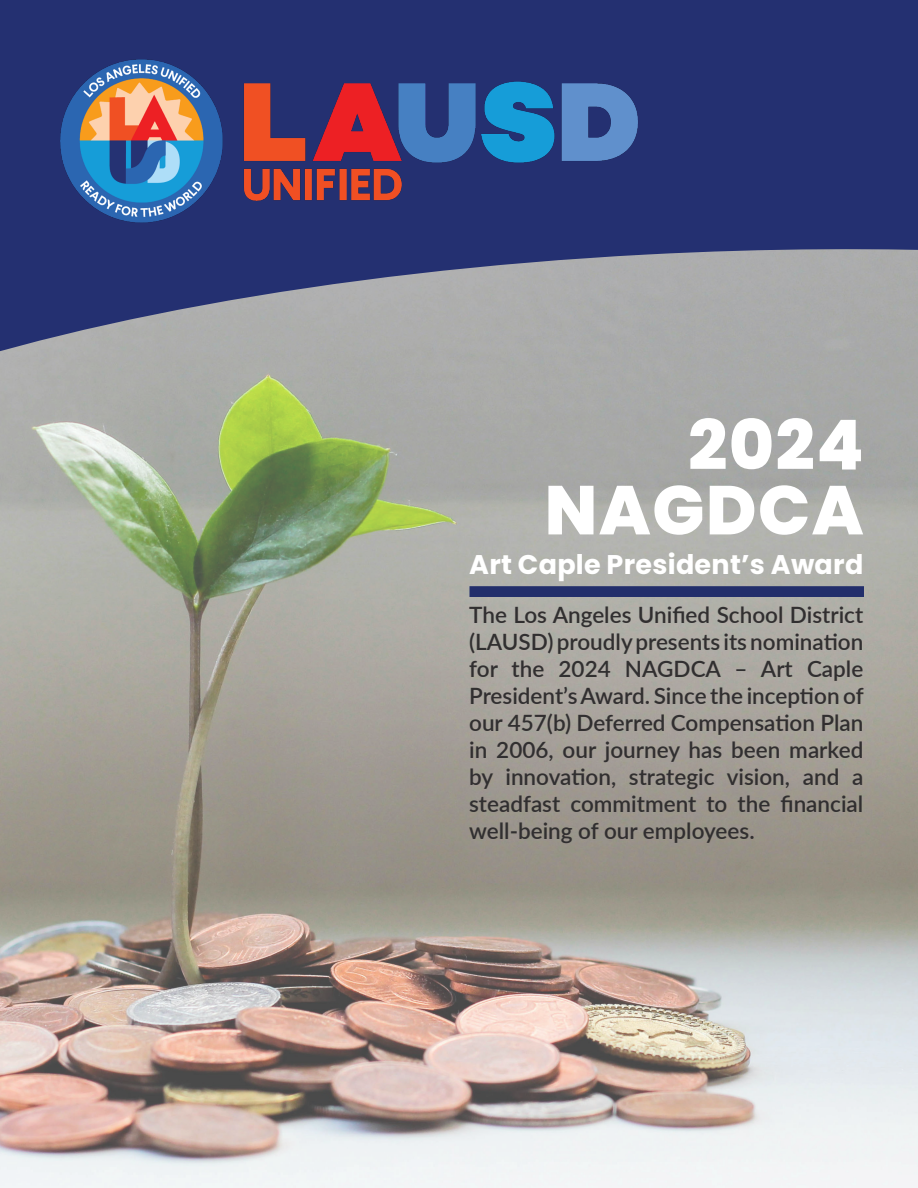
<style>
.page{position:relative;width:918px;height:1188px;background:#fff}
.page>*{position:absolute;margin:0;border:0;box-sizing:border-box;transform-origin:0 0}
.t1{font:800 69px "Poppins";letter-spacing:.02em;color:#fff}
.t2{font:700 27px "Poppins";letter-spacing:.01em;color:#fff}
.BASIC_BODY{font:600 22.5px/27px "Lato";color:#312f30;text-align:justify}
</style>
<div class="page">
<img style="left:0;top:396px;width:918px;height:792px">
<svg style="left:0;top:0;width:918px;height:396px;background:#5b6288"></svg>
<img style="left:54px;top:53px;width:589px;height:175px">
<div style="left:470px;top:586px;width:394px;height:11px;background:#222e6b;border:2px solid #222e6b"></div>
<p class="t1" style="left:688px;top:405px;width:177px">2024</p>
<p class="t1" style="left:545px;top:470px;width:321px">NAGDCA</p>
<p class="t2" style="left:469px;top:549px;width:396px">Art Caple President’s Award</p>
<p class="BASIC_BODY" style="left:469px;top:600px;width:396px">The Los Angeles Unified School District (LAUSD) proudly presents its nomination for the 2024 NAGDCA – Art Caple President’s Award. Since the inception of our 457(b) Deferred Compensation Plan in 2006, our journey has been marked by innovation, strategic vision, and a steadfast commitment to the financial well-being of our employees.</p>
</div>
